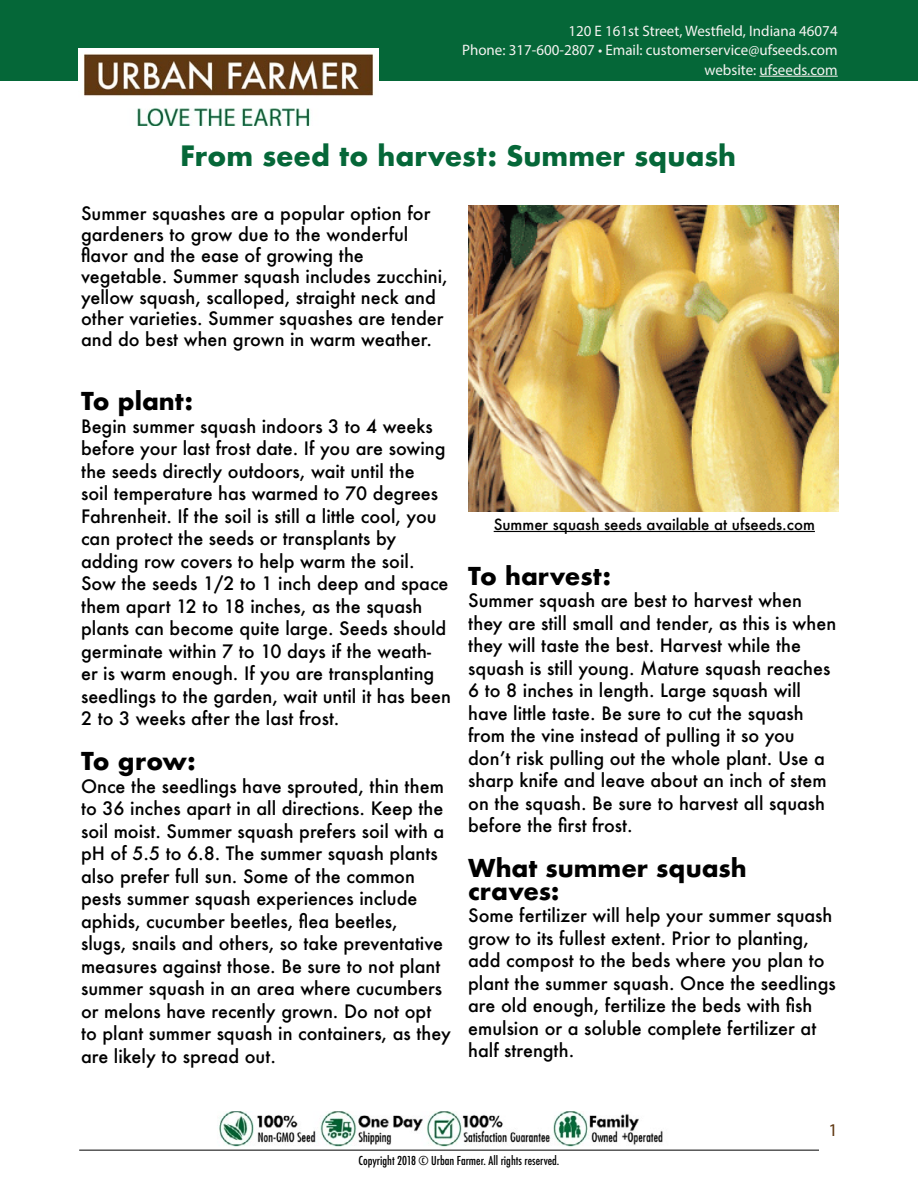
<style>
.page{position:relative;width:918px;height:1188px;background:#fff}
.page>*{position:absolute;margin:0;border:0;box-sizing:border-box;transform-origin:0 0}
.t1{font:700 27.3px "Futura";color:#056738}
.t2{font:700 24px/22.5px "Futura";color:#000}
.t3{font:500 18px/22.5px "Futura";color:#000}
.t4{font:18px "Myriad Pro";color:#603812}
.t5{font:15.15px/19.5px "Myriad Pro";color:#f5f3f1;text-align:right}
.t6{font:500 15px "Futura";color:#000}
.t7{font:500 condensed 12px "Futura";color:#000}
</style>
<div class="page">
<hr style="left:79px;top:1150px;width:740px;height:1px;background:#000">
<img style="left:468px;top:205px;width:371px;height:307px">
<div style="left:0;top:0;width:918px;height:81px;background:#056738"></div>
<hr style="left:760px;top:76px;width:78px;height:1px;background:#f5f3f1">
<img style="left:219px;top:1111px;width:444px;height:36px">
<hr style="left:494px;top:531px;width:321px;height:1px;background:#000">
<img style="left:79px;top:48px;width:300px;height:77px">
<p class="t5" style="left:462px;top:21px;width:377px">120 E 161st Street, Westfield, Indiana 46074<br>Phone: 317-600-2807 • Email: customerservice@ufseeds.com website: ufseeds.com</p>
<h1 class="t1" style="left:180px;top:136px;width:558px">From seed to harvest: Summer squash</h1>
<p class="t3" style="left:81px;top:202px;width:368px;line-height:21px">Summer squashes are a popular option for gardeners to grow due to the wonderful flavor and the ease of growing the vegetable. Summer squash includes zucchini, yellow squash, scalloped, straight neck and other varieties. Summer squashes are tender and do best when grown in warm weather.</p>
<h2 class="t2" style="left:81px;top:390px;width:114px">To plant:</h2>
<p class="t3" style="left:81px;top:415px;width:371px">Begin summer squash indoors 3 to 4 weeks before your last frost date. If you are sowing the seeds directly outdoors, wait until the<br>soil temperature has warmed to 70 degrees Fahrenheit. If the soil is still a little cool, you can protect the seeds or transplants by adding row covers to help warm the soil.<br>Sow the seeds 1/2 to 1 inch deep and space them apart 12 to 18 inches, as the squash plants can become quite large. Seeds should germinate within 7 to 10 days if the weath&shy;er is warm enough. If you are transplanting seedlings to the garden, wait until it has been 2 to 3 weeks after the last frost.</p>
<h2 class="t2" style="left:81px;top:750px;width:116px">To grow:</h2>
<p class="t3" style="left:81px;top:775px;width:371px">Once the seedlings have sprouted, thin them to 36 inches apart in all directions. Keep the soil moist. Summer squash prefers soil with a pH of 5.5 to 6.8. The summer squash plants also prefer full sun. Some of the common pests summer squash experiences include aphids, cucumber beetles, flea beetles,<br>slugs, snails and others, so take preventative measures against those. Be sure to not plant summer squash in an area where cucumbers or melons have recently grown. Do not opt to plant summer squash in containers, as they are likely to spread out.</p>
<p class="t6" style="left:494px;top:514px;width:323px">Summer squash seeds available at ufseeds.com</p>
<h2 class="t2" style="left:468px;top:564px;width:144px">To harvest:</h2>
<p class="t3" style="left:468px;top:589px;width:370px">Summer squash are best to harvest when they are still small and tender, as this is when they will taste the best. Harvest while the squash is still young. Mature squash reaches 6 to 8 inches in length. Large squash will have little taste. Be sure to cut the squash from the vine instead of pulling it so you don’t risk pulling out the whole plant. Use a sharp knife and leave about an inch of stem on the squash. Be sure to harvest all squash before the first frost.</p>
<h2 class="t2" style="left:468px;top:857px;width:280px">What summer squash craves:</h2>
<p class="t3" style="left:468px;top:904px;width:369px">Some fertilizer will help your summer squash grow to its fullest extent. Prior to planting, add compost to the beds where you plan to plant the summer squash. Once the seedlings are old enough, fertilize the beds with fish emulsion or a soluble complete fertilizer at half strength.</p>
<p class="t4" style="left:828px;top:1119px;width:11px">1</p>
<p class="t7" style="left:359px;top:1153px;width:202px">Copyright 2018 © Urban Farmer. All rights reserved.</p>
</div>
